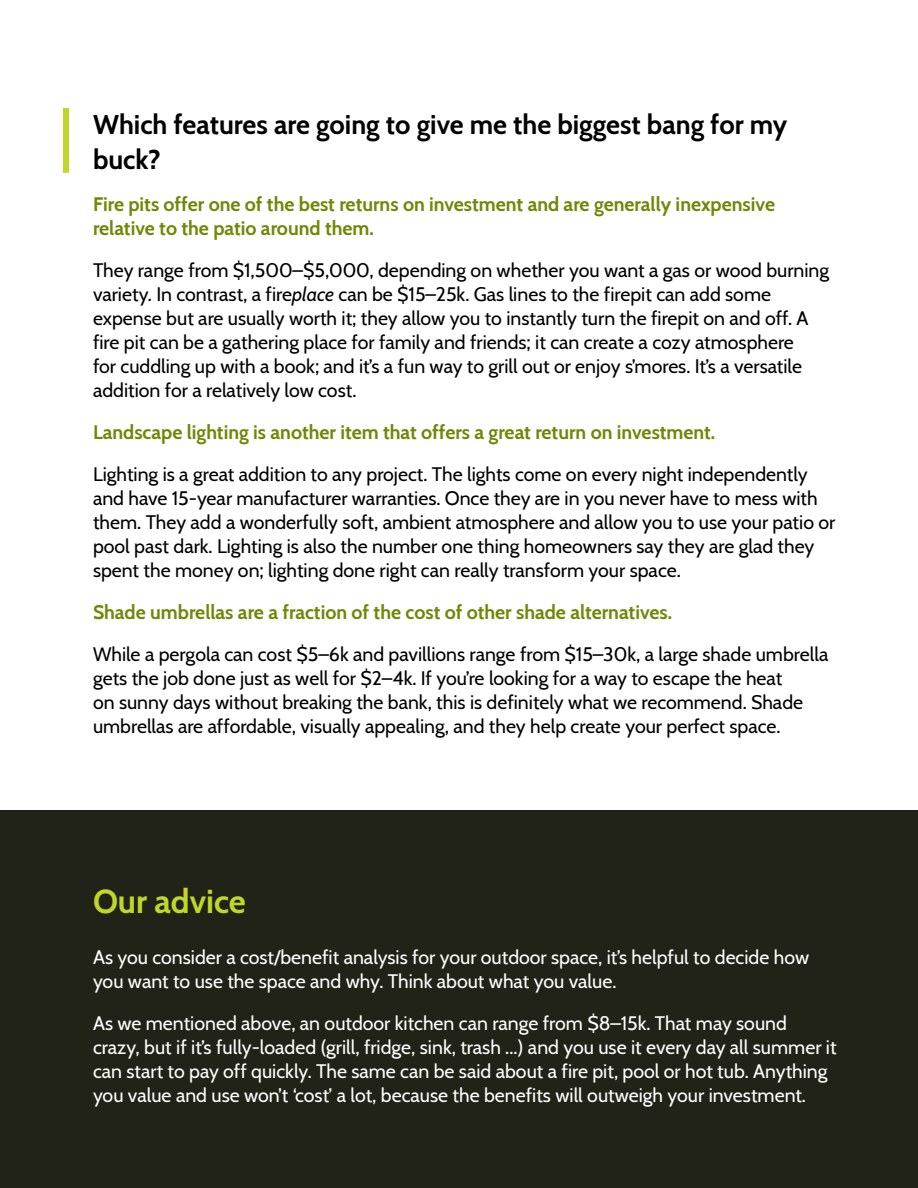
<style>
.page{position:relative;width:918px;height:1188px;background:#fff}
.page>*{position:absolute;margin:0;border:0;box-sizing:border-box;transform-origin:0 0}
.t1{font:700 33px "Cabin";color:#c0d629}
.t2{font:700 27px/34.5px "Cabin";color:#010000}
.t3{font:19.5px/24px "Cabin";color:#010000}
.t4{font:19.5px/24px "Cabin";color:#fff}
.t5{font:700 19.5px/24px "Cabin";color:#6f8806}
.s1{font-style:italic}
</style>
<div class="page">
<div style="left:0;top:810px;width:918px;height:378px;background:#212318"></div>
<div style="left:63px;top:108px;width:6px;height:65px;background:#c0d629"></div>
<h2 class="t2" style="left:93px;top:106px;width:696px">Which features are going to give me the biggest bang for my buck?</h2>
<p class="t5" style="left:93px;top:191px;width:684px">Fire pits offer one of the best returns on investment and are generally inexpensive relative to the patio around them.</p>
<p class="t3" style="left:93px;top:256px;width:738px">They range from $1,500–$5,000, depending on whether you want a gas or wood burning variety. In contrast, a fire<span class="s1">place</span> can be $15–25k. Gas lines to the firepit can add some expense but are usually worth it; they allow you to instantly turn the firepit on and off. A fire pit can be a gathering place for family and friends; it can create a cozy atmosphere<br>for cuddling up with a book; and it’s a fun way to grill out or enjoy s’mores. It’s a versatile addition for a relatively low cost.</p>
<p class="t5" style="left:93px;top:419px;width:624px">Landscape lighting is another item that offers a great return on investment.</p>
<p class="t3" style="left:93px;top:460px;width:744px">Lighting is a great addition to any project. The lights come on every night independently and have 15-year manufacturer warranties. Once they are in you never have to mess with them. They add a wonderfully soft, ambient atmosphere and allow you to use your patio or pool past dark. Lighting is also the number one thing homeowners say they are glad they spent the money on; lighting done right can really transform your space.</p>
<p class="t5" style="left:93px;top:599px;width:581px">Shade umbrellas are a fraction of the cost of other shade alternatives.</p>
<p class="t3" style="left:93px;top:640px;width:737px">While a pergola can cost $5–6k and pavillions range from $15–30k, a large shade umbrella gets the job done just as well for $2–4k. If you’re looking for a way to escape the heat<br>on sunny days without breaking the bank, this is definitely what we recommend. Shade umbrellas are affordable, visually appealing, and they help create your perfect space.</p>
<h1 class="t1" style="left:93px;top:875px;width:154px">Our advice</h1>
<p class="t4" style="left:93px;top:943px;width:718px">As you consider a cost/benefit analysis for your outdoor space, it’s helpful to decide how you want to use the space and why. Think about what you value.</p>
<p class="t4" style="left:93px;top:1009px;width:745px">As we mentioned above, an outdoor kitchen can range from $8–15k. That may sound crazy, but if it’s fully-loaded (grill, fridge, sink, trash ...) and you use it every day all summer it can start to pay off quickly. The same can be said about a fire pit, pool or hot tub. Anything you value and use won’t ‘cost’ a lot, because the benefits will outweigh your investment.</p>
</div>
